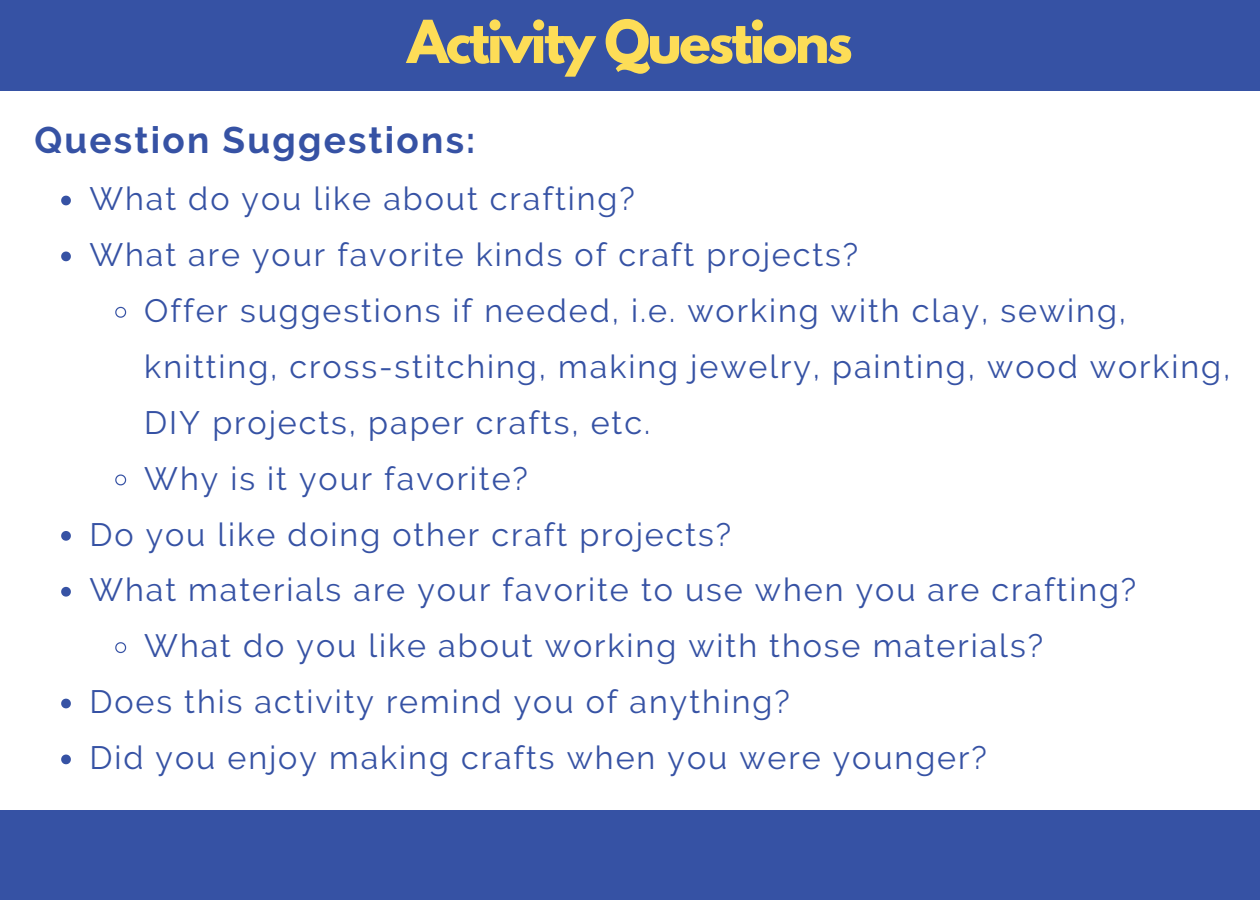
<style>
.page{position:relative;width:1260px;height:900px;background:#fff}
.page>*{position:absolute;margin:0;border:0;box-sizing:border-box;transform-origin:0 0}
.t1{font:700 52.5px "League Spartan";letter-spacing:-.05em;color:#fddd57}
.t2{font:700 37px "Raleway";letter-spacing:.06em;color:#3652a4}
.t3{font:32.25px/56px "Raleway";letter-spacing:.06em;color:#3652a4}
</style>
<div class="page">
<div style="left:0;top:0;width:1260px;height:90px;background:#3652a4"></div>
<div style="left:0;top:810px;width:1260px;height:90px;background:#3652a4"></div>
<svg style="left:61px;top:196px;width:10px;height:9px"></svg>
<svg style="left:61px;top:252px;width:10px;height:9px"></svg>
<svg style="left:115px;top:306px;width:12px;height:12px"></svg>
<svg style="left:115px;top:474px;width:12px;height:12px"></svg>
<svg style="left:61px;top:531px;width:10px;height:10px"></svg>
<svg style="left:61px;top:587px;width:10px;height:10px"></svg>
<svg style="left:115px;top:642px;width:12px;height:12px"></svg>
<svg style="left:61px;top:699px;width:10px;height:9px"></svg>
<svg style="left:61px;top:755px;width:10px;height:9px"></svg>
<p class="t1" style="left:407px;top:16px;width:447px">Activity Questions</p>
<p class="t2" style="left:34px;top:118px;width:442px">Question Suggestions:</p>
<p class="t3" style="left:89px;top:171px;width:547px">What do you like about crafting?</p>
<p class="t3" style="left:89px;top:227px;width:770px">What are your favorite kinds of craft projects?</p>
<p class="t3" style="left:144px;top:283px;width:1088px">Offer suggestions if needed, i.e. working with clay, sewing, knitting, cross-stitching, making jewelry, painting, wood working,<br>DIY projects, paper crafts, etc.</p>
<p class="t3" style="left:144px;top:450px;width:385px">Why is it your favorite?</p>
<p class="t3" style="left:89px;top:506px;width:643px">Do you like doing other craft projects?</p>
<p class="t3" style="left:89px;top:562px;width:1049px">What materials are your favorite to use when you are crafting?</p>
<p class="t3" style="left:144px;top:618px;width:900px">What do you like about working with those materials?</p>
<p class="t3" style="left:89px;top:674px;width:702px">Does this activity remind you of anything?</p>
<p class="t3" style="left:89px;top:730px;width:899px">Did you enjoy making crafts when you were younger?</p>
</div>
